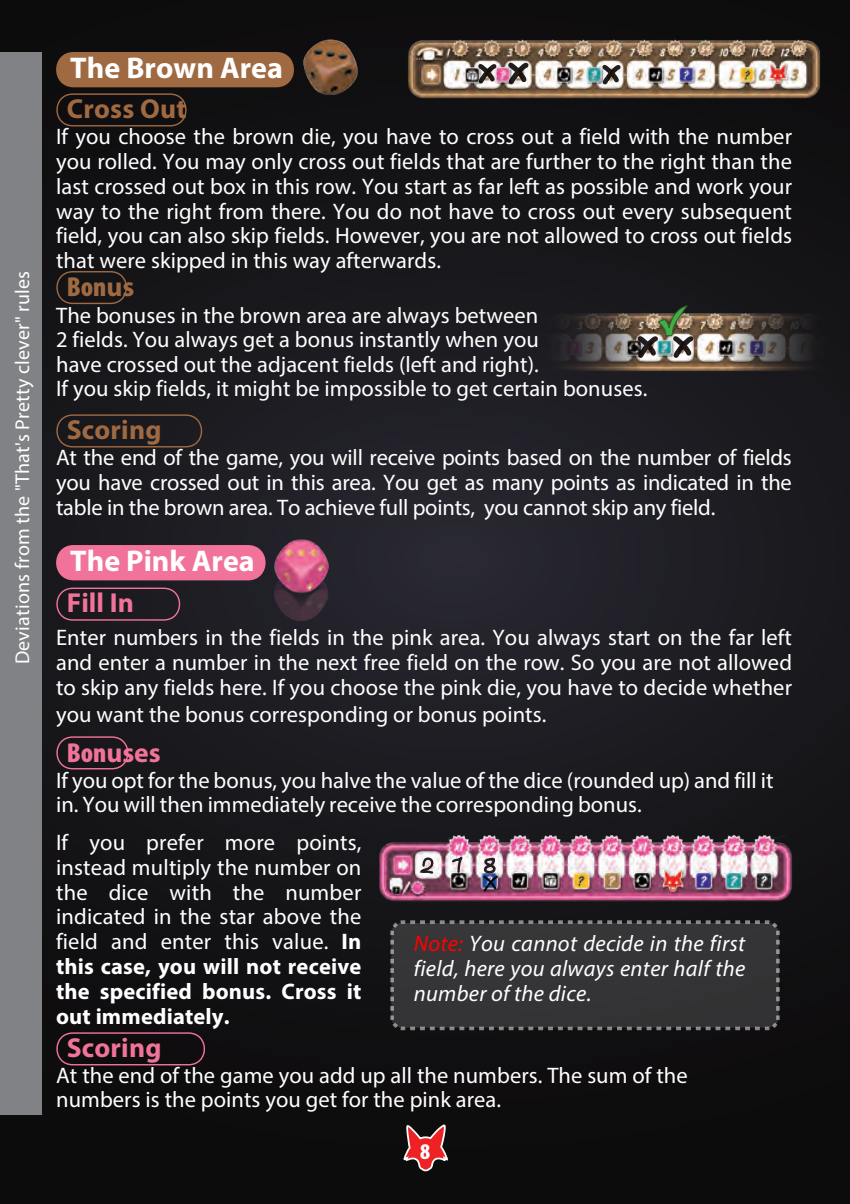
<style>
.page{position:relative;width:850px;height:1204px;background:#fff}
.page>*{position:absolute;margin:0;border:0;box-sizing:border-box;transform-origin:0 0}
.t1{font:700 30px "Myriad Pro";color:#fff}
.t2{font:700 27.5px "Myriad Pro";letter-spacing:.005em;color:#f1739a}
.t3{font:700 27.5px "Myriad Pro";letter-spacing:.01em;color:#9f6a42}
.t4{font:900 condensed 27.5px "Myriad Pro";color:#9f6a42}
.t5{font:22.5px/24.8px "Myriad Pro";letter-spacing:.005em;color:#fff;text-align:justify}
.t6{font:italic 22.5px/24.8px "Myriad Pro";letter-spacing:.015em;color:#fff;text-align:justify}
.t7{font:900 condensed 22.5px "Myriad Pro";color:#fff}
.t8{font:20px "Myriad Pro";letter-spacing:.01em;color:#fff}
.s1{font-weight:700;font-stretch:normal}
.s2{font-weight:900;font-stretch:condensed}
.s3{font-weight:700}
.s4{color:#f00}
</style>
<div class="page">
<img style="left:0;top:0;width:849px;height:1203px">
<svg style="left:402px;top:1109px;width:47px;height:63px;background:#6d2d2e"></svg>
<svg style="left:50px;top:52px;width:250px;height:35px;background:#93623e"></svg>
<svg style="left:50px;top:545px;width:217px;height:35px;background:#e26d91"></svg>
<svg style="left:50px;top:93px;width:142px;height:34px;background:#1b1513"></svg>
<svg style="left:50px;top:270px;width:83px;height:35px;background:#201a19"></svg>
<svg style="left:50px;top:414px;width:158px;height:34px;background:#251f20"></svg>
<svg style="left:50px;top:587px;width:136px;height:34px;background:#2d2129"></svg>
<svg style="left:50px;top:1031px;width:161px;height:35px;background:#211519"></svg>
<svg style="left:50px;top:735px;width:84px;height:35px;background:#291e24"></svg>
<div style="left:0;top:52px;width:42px;height:1062px;background:#808285"></div>
<svg style="left:388px;top:918px;width:393px;height:114px;background:#353436"></svg>
<img style="left:303px;top:35px;width:57px;height:97px">
<img style="left:267px;top:526px;width:76px;height:106px">
<img style="left:402px;top:28px;width:426px;height:83px">
<img style="left:537px;top:301px;width:297px;height:83px">
<svg style="left:474px;top:58px;width:57px;height:30px"></svg>
<svg style="left:598px;top:61px;width:25px;height:27px"></svg>
<div style="left:654px;top:302px;width:37px;height:38px;background:#18181b"></div>
<img style="left:633px;top:306px;width:62px;height:55px">
<img style="left:373px;top:830px;width:426px;height:80px">
<svg style="left:418px;top:857px;width:17px;height:17px"></svg>
<img style="left:449px;top:840px;width:50px;height:53px">
<p class="t8" style="left:10px;top:664px;width:395px;rotate:-90deg">Deviations from the "That's Pretty clever" rules</p>
<h1 class="t1" style="left:70px;top:48px;width:214px">The Brown Area</h1>
<p class="t3" style="left:67px;top:91px;width:121px">Cross Out</p>
<p class="t5" style="left:56px;top:124px;width:737px">If you choose the brown die, you have to cross out a field with the number you rolled. You may only cross out fields that are further to the right than the last crossed out box in this row. You start as far left as possible and work your way to the right from there. You do not have to cross out every subsequent field, you can also skip fields. However, you are not allowed to cross out fields that were skipped in this way afterwards.</p>
<p class="t4" style="left:67px;top:272px;width:69px">Bon<span class="s1">us</span></p>
<p class="t5" style="left:56px;top:302px;width:592px;text-align:left">The bonuses in the brown area are always between<br>2 fields. You always get a bonus instantly when you<br>have crossed out the adjacent fields (left and right).<br>If you skip fields, it might be impossible to get certain bonuses.</p>
<p class="t3" style="left:67px;top:412px;width:96px">Scoring</p>
<p class="t5" style="left:56px;top:445px;width:737px">At the end of the game, you will receive points based on the number of fields you have crossed out in this area. You get as many points as indicated in the table in the brown area. To achieve full points, you cannot skip any field.</p>
<h1 class="t1" style="left:70px;top:542px;width:186px">The Pink Area</h1>
<p class="t2" style="left:67px;top:584px;width:69px">Fill In</p>
<p class="t5" style="left:56px;top:625px;width:737px">Enter numbers in the fields in the pink area. You always start on the far left and enter a number in the next free field on the row. So you are not allowed to skip any fields here. If you choose the pink die, you have to decide whether you want the bonus corresponding or bonus points.</p>
<p class="t2" style="left:67px;top:734px;width:95px"><span class="s2">Bon</span>uses</p>
<p class="t5" style="left:56px;top:767px;width:718px">If you opt for the bonus, you halve the value of the dice (rounded up) and fill it in. You will then immediately receive the corresponding bonus.</p>
<p class="t5" style="left:56px;top:829px;width:307px">If you prefer more points, instead multiply the number on the dice with the number indicated in the star above the field and enter this value. <span class="s3">In this case, you will not receive the specified bonus. Cross it out immediately.</span></p>
<p class="t2" style="left:67px;top:1030px;width:96px">Scoring</p>
<p class="t5" style="left:56px;top:1063px;width:632px">At the end of the game you add up all the numbers. The sum of the numbers is the points you get for the pink area.</p>
<p class="t6" style="left:413px;top:931px;width:333px"><span class="s4">Note:</span> You cannot decide in the first field, here you always enter half the number of the dice.</p>
<p class="t7" style="left:420px;top:1138px;width:11px">8</p>
</div>
